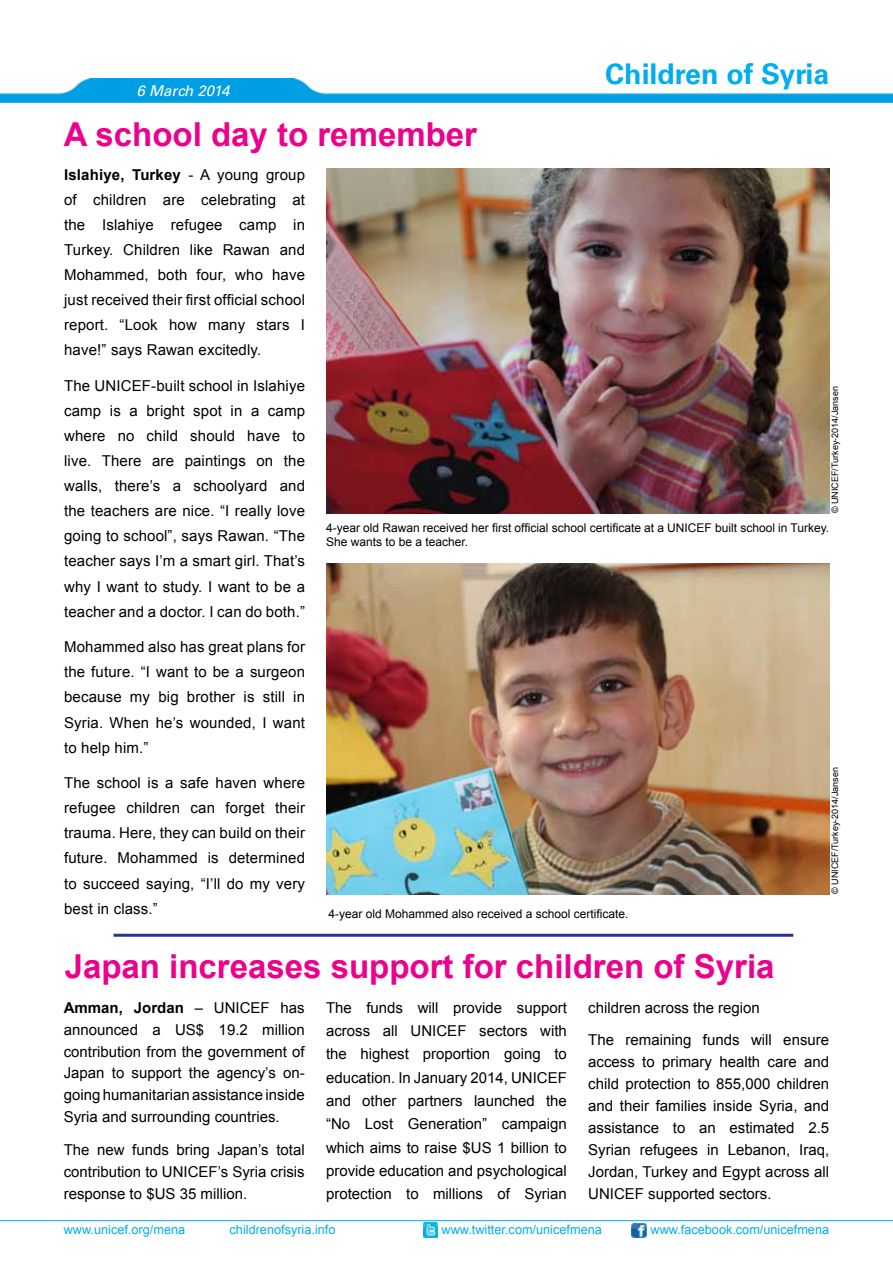
<style>
.page{position:relative;width:893px;height:1263px;background:#fff}
.page>*{position:absolute;margin:0;border:0;box-sizing:border-box;transform-origin:0 0}
.t1{font:700 33px "Arial";color:#ec008c}
.t2{font:700 28.5px "Univers LT Std";color:#00aeef}
.t3{font:15px/25px "Arial";color:#000;text-align:justify}
.t4{font:italic 15px "Univers LT Std";color:#fff}
.t5{font:12.75px "Arial";color:#00aeef}
.t6{font:12px/14.4px "Arial";color:#000}
.t7{font:9px "Arial";color:#000}
.s1{font-weight:700}
</style>
<div class="page">
<img style="left:326px;top:169px;width:503px;height:344px">
<img style="left:326px;top:563px;width:503px;height:331px">
<hr style="left:114px;top:934px;width:679px;height:3px;background:#2e3092">
<img style="left:0;top:78px;width:893px;height:25px">
<hr style="left:0;top:1220px;width:893px;height:1px;background:#00aeef">
<img style="left:632px;top:1223px;width:14px;height:15px">
<img style="left:423px;top:1222px;width:15px;height:15px">
<p class="t4" style="left:137px;top:82px;width:94px">6 March 2014</p>
<h1 class="t1" style="left:64px;top:113px;width:415px">A school day to remember</h1>
<h2 class="t2" style="left:605px;top:58px;width:225px">Children of Syria</h2>
<p class="t3" style="left:64px;top:162px;width:242px"><span class="s1">Islahiye, Turkey</span> - A young group of children are celebrating at the Islahiye refugee camp in Turkey. Children like Rawan and Mohammed, both four, who have just received their first official school report. “Look how many stars I have!” says Rawan excitedly.</p>
<p class="t3" style="left:64px;top:373px;width:242px">The UNICEF-built school in Islahiye camp is a bright spot in a camp where no child should have to live. There are paintings on the walls, there’s a schoolyard and the teachers are nice. “I really love going to school”, says Rawan. “The teacher says I’m a smart girl. That’s why I want to study. I want to be a teacher and a doctor. I can do both.”</p>
<p class="t3" style="left:64px;top:635px;width:242px">Mohammed also has great plans for the future. “I want to be a surgeon because my big brother is still in Syria. When he’s wounded, I want to help him.”</p>
<p class="t3" style="left:64px;top:771px;width:242px">The school is a safe haven where refugee children can forget their trauma. Here, they can build on their future. Mohammed is determined to succeed saying, “I’ll do my very best in class.”</p>
<p class="t7" style="left:829px;top:513px;width:128px;rotate:-90deg">© UNICEF/Turkey-2014/Jansen</p>
<p class="t6" style="left:326px;top:521px;width:505px">4-year old Rawan received her first official school certificate at a UNICEF built school in Turkey.<br>She wants to be a teacher.</p>
<p class="t6" style="left:328px;top:906px;width:302px">4-year old Mohammed also received a school certificate.</p>
<p class="t7" style="left:829px;top:894px;width:128px;rotate:-90deg">© UNICEF/Turkey-2014/Jansen</p>
<h1 class="t1" style="left:65px;top:944px;width:711px">Japan increases support for children of Syria</h1>
<p class="t3" style="left:64px;top:997px;width:242px;line-height:21.9px"><span class="s1">Amman, Jordan</span> – UNICEF has announced a US$ 19.2 million contribution from the government of Japan to support the agency’s on&shy;going humanitarian assistance inside Syria and surrounding countries.</p>
<p class="t3" style="left:64px;top:1139px;width:242px;line-height:21.9px">The new funds bring Japan’s total contribution to UNICEF’s Syria crisis response to $US 35 million.</p>
<p class="t3" style="left:326px;top:996px;width:242px;line-height:23.2px">The funds will provide support across all UNICEF sectors with the highest proportion going to education. In January 2014, UNICEF and other partners launched the “No Lost Generation” campaign which aims to raise $US 1 billion to provide education and psychological protection to millions of Syrian</p>
<p class="t3" style="left:588px;top:991px;width:242px;line-height:32.5px">children across the region<br>The remaining funds will ensure</p>
<p class="t3" style="left:588px;top:1051px;width:242px;line-height:21.9px">access to primary health care and child protection to 855,000 children and their families inside Syria, and assistance to an estimated 2.5<br>Syrian refugees in Lebanon, Iraq, Jordan, Turkey and Egypt across all UNICEF supported sectors.</p>
<p class="t5" style="left:64px;top:1221px;width:123px">www.unicef.org/mena</p>
<p class="t5" style="left:230px;top:1221px;width:107px">childrenofsyria.info</p>
<p class="t5" style="left:442px;top:1221px;width:162px">www.twitter.com/unicefmena</p>
<p class="t5" style="left:650px;top:1221px;width:180px">www.facebook.com/unicefmena</p>
</div>
